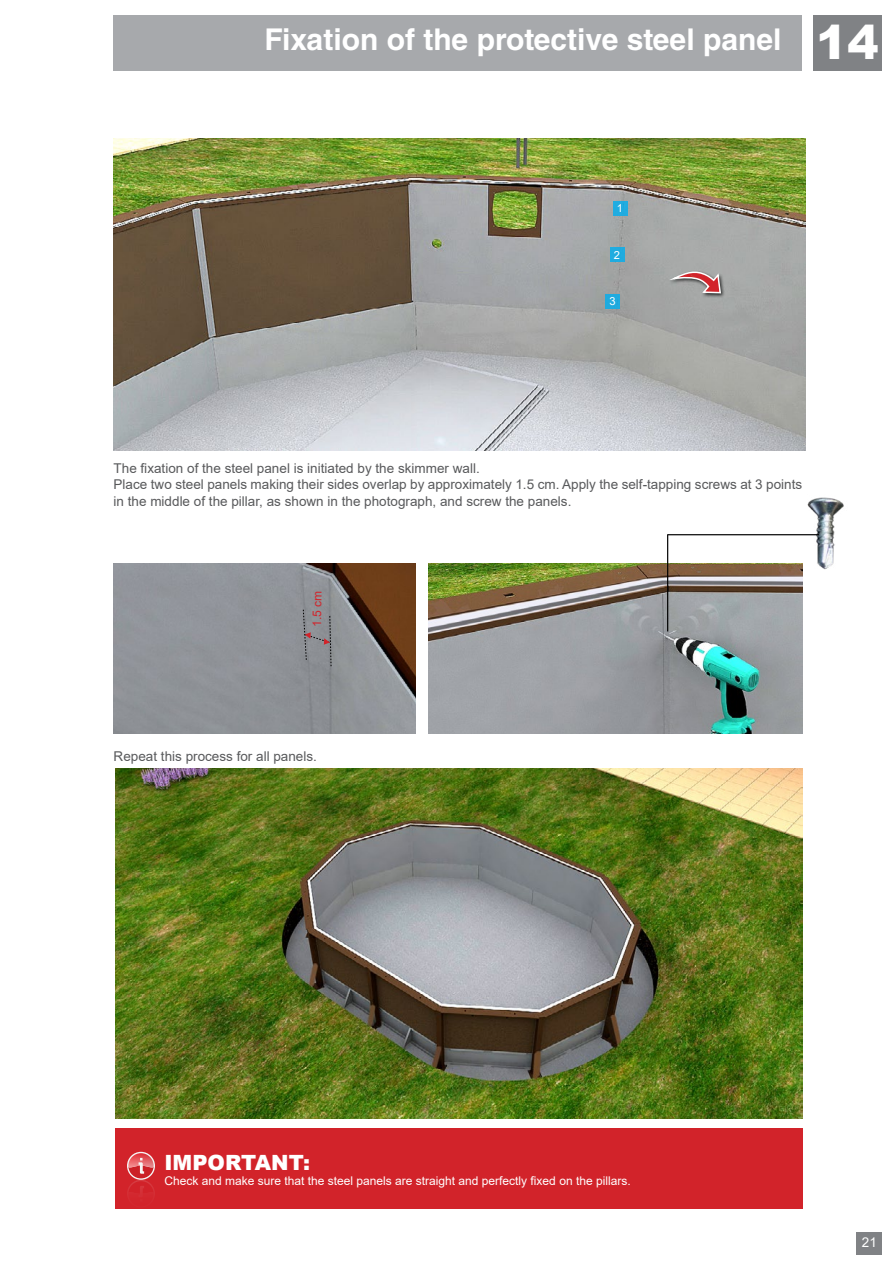
<style>
.page{position:relative;width:893px;height:1263px;background:#fff}
.page>*{position:absolute;margin:0;border:0;box-sizing:border-box;transform-origin:0 0}
.t1{font:700 30px "Helvetica LT Std";color:#fff}
.t2{font:900 21px "Arial";color:#fff}
.t3{font:13.5px/16.2px "Arial";color:#58595b}
.t4{font:13.5px "Arial";color:#fff}
.t5{font:12px "Arial";color:#fff}
.t6{font:12px "Arial";color:#d2232a}
.t7{font:11.1px "Arial";color:#fff}
.s1{font-family:"Arial";font-weight:900;font-size:46.8px}
</style>
<div class="page">
<div style="left:813px;top:15px;width:69px;height:56px;background:#808285"></div>
<div style="left:113px;top:15px;width:688px;height:56px;background:#a7a9ac"></div>
<div style="left:857px;top:1232px;width:25px;height:22px;background:#808285"></div>
<img style="left:114px;top:564px;width:301px;height:169px">
<svg style="left:303px;top:609px;width:29px;height:58px;background:#88878c"></svg>
<img style="left:428px;top:564px;width:374px;height:169px">
<div style="left:115px;top:1128px;width:688px;height:80px;background:#d2232a"></div>
<svg style="left:127px;top:1152px;width:28px;height:28px"></svg>
<svg style="left:128px;top:1153px;width:26px;height:36px"></svg>
<img style="left:785px;top:497px;width:59px;height:95px">
<hr style="left:667px;top:534px;width:152px;height:1px;background:#000">
<hr style="left:667px;top:534px;width:1px;height:97px;background:#000">
<img style="left:114px;top:138px;width:691px;height:313px">
<div style="left:669px;top:270px;width:56px;height:28px;background:#000;opacity:.75"></div>
<svg style="left:664px;top:270px;width:58px;height:24px"></svg>
<div style="left:613px;top:201px;width:14px;height:14px;background:#20ace0"></div>
<div style="left:605px;top:294px;width:15px;height:15px;background:#1fabdf"></div>
<div style="left:610px;top:248px;width:14px;height:14px;background:#20acdf"></div>
<img style="left:116px;top:768px;width:686px;height:350px">
<h1 class="t1" style="left:265px;top:22px;width:616px">Fixation of the protective steel panel <span class="s1">14</span></h1>
<p class="t7" style="left:617px;top:200px;width:8px">1</p>
<p class="t7" style="left:614px;top:247px;width:8px">2</p>
<p class="t7" style="left:610px;top:294px;width:8px">3</p>
<p class="t3" style="left:114px;top:460px;width:690px">The fixation of the steel panel is initiated by the skimmer wall.<br>Place two steel panels making their sides overlap by approximately 1.5 cm. Apply the self-tapping screws at 3 points in the middle of the pillar, as shown in the photograph, and screw the panels.</p>
<p class="t6" style="left:309px;top:626px;width:38px;rotate:-89deg">1.5 cm</p>
<p class="t3" style="left:114px;top:748px;width:205px">Repeat this process for all panels.</p>
<h2 class="t2" style="left:164px;top:1147px;width:147px">IMPORTANT:</h2>
<p class="t5" style="left:164px;top:1172px;width:468px">Check and make sure that the steel panels are straight and perfectly fixed on the pillars.</p>
<p class="t4" style="left:862px;top:1233px;width:17px">21</p>
</div>
